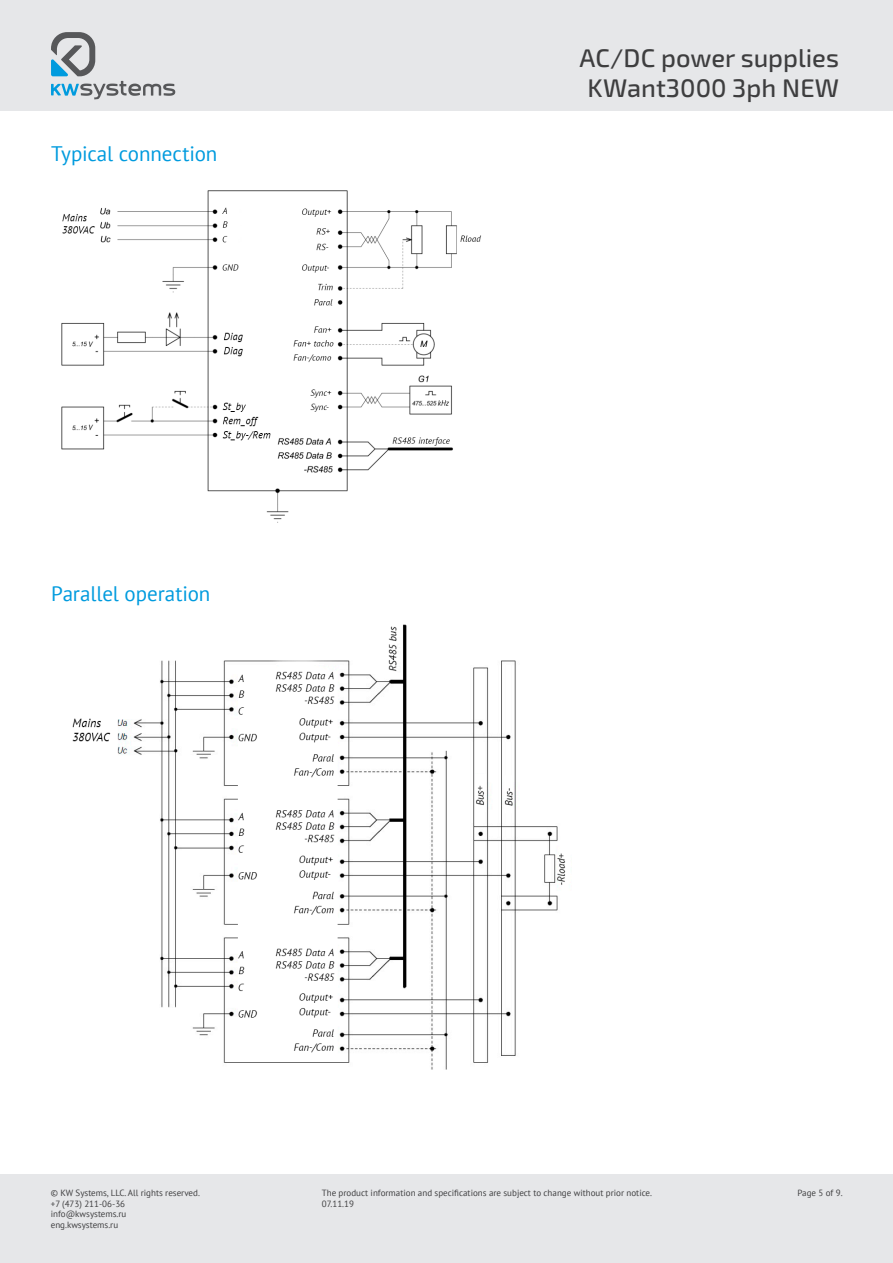
<style>
.page{position:relative;width:893px;height:1263px;background:#fff}
.page>*{position:absolute;margin:0;border:0;box-sizing:border-box;transform-origin:0 0}
.t1{font:500 25.5px/30.6px "Exo 2.0";color:#3e3e3f;text-align:center}
.подзаголовок{font:21px "PT Sans";letter-spacing:-.005em;color:#009bde}
.t2{font:9px/10.8px "PT Sans";color:#3e3e3f}
</style>
<div class="page">
<div style="left:0;top:1175px;width:893px;height:88px;background:#e6e7e9"></div>
<div style="left:0;top:0;width:893px;height:110px;background:#e6e7e9"></div>
<svg style="left:51px;top:32px;width:124px;height:67px"></svg>
<img style="left:72px;top:624px;width:494px;height:445px">
<img style="left:61px;top:191px;width:420px;height:331px">
<p class="подзаголовок" style="left:51px;top:140px;width:168px">Typical connection</p>
<p class="подзаголовок" style="left:51px;top:580px;width:161px">Parallel operation</p>
<h1 class="t1" style="left:579px;top:43px;width:261px">AC/DC power supplies<br>KWant3000 3ph NEW</h1>
<p class="t2" style="left:51px;top:1187px;width:151px">© KW Systems, LLC. All rights reserved. +7 (473) 211-06-36 info@kwsystems.ru<br>eng.kwsystems.ru</p>
<p class="t2" style="left:322px;top:1187px;width:332px">The product information and specifications are subject to change without prior notice.<br>07.11.19</p>
<p class="t2" style="left:797px;top:1187px;width:47px">Page 5 of 9.</p>
</div>
